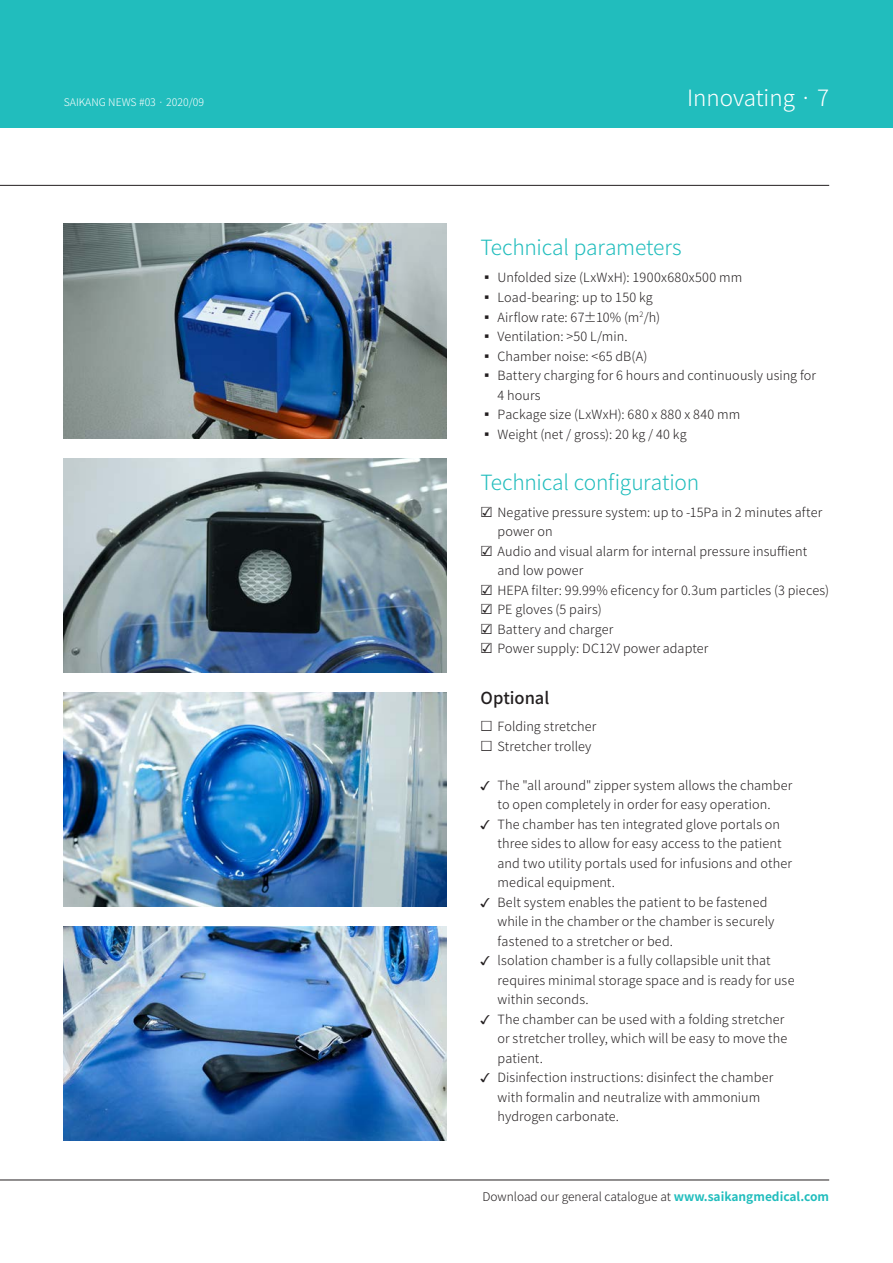
<style>
.page{position:relative;width:893px;height:1263px;background:#fff}
.page>*{position:absolute;margin:0;border:0;box-sizing:border-box;transform-origin:0 0}
.Head___Page{font:300 22.5px "Noto Sans CJ Ksc";color:#fff}
.Product___Subtitle{font:300 21px "Noto Sans CJ Ksc";letter-spacing:-.015em;color:#21bdbd}
.Product___Subtitle_B{font:500 16.5px "Noto Sans CJ Ksc";color:#231f20}
.Product___Features{font:300 12.75px/19.5px "Noto Sans CJ Ksc";letter-spacing:.005em;color:#231f20}
.Product___Parameters{font:300 12.75px/19.5px "Noto Sans CJ Ksc";letter-spacing:.01em;color:#231f20}
.Product___Configurat{font:300 12.75px/19.5px "Noto Sans CJ Ksc";letter-spacing:.005em;color:#231f20}
.Product___Optional{font:300 12.75px "Noto Sans CJ Ksc";letter-spacing:.005em;color:#231f20}
.t1{font:300 12px "Noto Sans CJ Ksc";color:#231f20}
.t2{font:300 10.5px "Noto Sans CJ Ksc";color:#fff}
.s1{font-family:"Arial Unicode MS";font-weight:400;font-size:16.5px}
.s2{font-family:"Arial Unicode MS";font-weight:400}
.s3{font-weight:700;color:#21bdbd}
</style>
<div class="page">
<hr style="left:0;top:1179px;width:829px;height:1px;background:#231f20">
<hr style="left:0;top:185px;width:829px;height:1px;background:#231f20">
<img style="left:64px;top:224px;width:382px;height:214px">
<img style="left:64px;top:458px;width:382px;height:214px">
<img style="left:64px;top:692px;width:382px;height:214px">
<img style="left:64px;top:926px;width:382px;height:214px">
<div style="left:0;top:0;width:893px;height:128px;background:#21bdbd"></div>
<p class="t2" style="left:64px;top:97px;width:142px">SAIKANG NEWS #03 · 2020/09</p>
<p class="Head___Page" style="left:687px;top:85px;width:144px">Innovating · 7</p>
<p class="Product___Subtitle" style="left:480px;top:236px;width:203px">Technical parameters</p>
<p class="Product___Parameters" style="left:480px;top:268px;width:263px">▪ Unfolded size (LxWxH): 1900x680x500 mm</p>
<p class="Product___Parameters" style="left:480px;top:288px;width:174px">▪ Load-bearing: up to 150 kg</p>
<p class="Product___Parameters" style="left:480px;top:307px;width:181px">▪ Airflow rate: 67±10% (m<sup>2</sup>/h)</p>
<p class="Product___Parameters" style="left:480px;top:327px;width:149px">▪ Ventilation: &gt;50 L/min.</p>
<p class="Product___Parameters" style="left:480px;top:346px;width:168px">▪ Chamber noise: &lt;65 dB(A)</p>
<p class="Product___Parameters" style="left:497px;top:366px;width:320px;text-indent:-17px">▪ Battery charging for 6 hours and continuously using for<br>4 hours</p>
<p class="Product___Parameters" style="left:480px;top:405px;width:261px">▪ Package size (LxWxH): 680 x 880 x 840 mm</p>
<p class="Product___Parameters" style="left:480px;top:424px;width:208px">▪ Weight (net / gross): 20 kg / 40 kg</p>
<p class="Product___Subtitle" style="left:480px;top:470px;width:220px">Technical configuration</p>
<p class="Product___Configurat" style="left:497px;top:502px;width:326px;text-indent:-17px"><span class="s1">☑</span> Negative pressure system: up to -15Pa in 2 minutes after power on</p>
<p class="Product___Configurat" style="left:497px;top:541px;width:311px;text-indent:-17px"><span class="s1">☑</span> Audio and visual alarm for internal pressure insuffient and low power</p>
<p class="Product___Configurat" style="left:480px;top:580px;width:350px"><span class="s1">☑</span> HEPA filter: 99.99% eficency for 0.3um particles (3 pieces)</p>
<p class="Product___Configurat" style="left:480px;top:600px;width:123px"><span class="s1">☑</span> PE gloves (5 pairs)</p>
<p class="Product___Configurat" style="left:480px;top:619px;width:134px"><span class="s1">☑</span> Battery and charger</p>
<p class="Product___Configurat" style="left:480px;top:639px;width:230px"><span class="s1">☑</span> Power supply: DC12V power adapter</p>
<p class="Product___Subtitle_B" style="left:480px;top:689px;width:70px">Optional</p>
<p class="Product___Optional" style="left:480px;top:719px;width:117px"><span class="s1">☐</span> Folding stretcher</p>
<p class="Product___Optional" style="left:480px;top:739px;width:112px"><span class="s1">☐</span> Stretcher trolley</p>
<p class="Product___Features" style="left:480px;top:775px;width:313px;text-align:center"><span class="s2">✓</span> The "all around" zipper system allows the chamber to open completely in order for easy operation.</p>
<p class="Product___Features" style="left:497px;top:814px;width:296px;text-indent:-17px"><span class="s2">✓</span> The chamber has ten integrated glove portals on three sides to allow for easy access to the patient and two utility portals used for infusions and other medical equipment.</p>
<p class="Product___Features" style="left:497px;top:892px;width:278px;text-indent:-17px"><span class="s2">✓</span> Belt system enables the patient to be fastened while in the chamber or the chamber is securely fastened to a stretcher or bed.</p>
<p class="Product___Features" style="left:497px;top:951px;width:298px;text-indent:-17px"><span class="s2">✓</span> lsolation chamber is a fully collapsible unit that requires minimal storage space and is ready for use within seconds.</p>
<p class="Product___Features" style="left:497px;top:1009px;width:291px;text-indent:-17px"><span class="s2">✓</span> The chamber can be used with a folding stretcher or stretcher trolley, which will be easy to move the patient.</p>
<p class="Product___Features" style="left:497px;top:1068px;width:277px;text-indent:-17px"><span class="s2">✓</span> Disinfection instructions: disinfect the chamber with formalin and neutralize with ammonium hydrogen carbonate.</p>
<p class="t1" style="left:482px;top:1190px;width:348px">Download our general catalogue at <span class="s3">www.saikangmedical.com</span></p>
</div>
